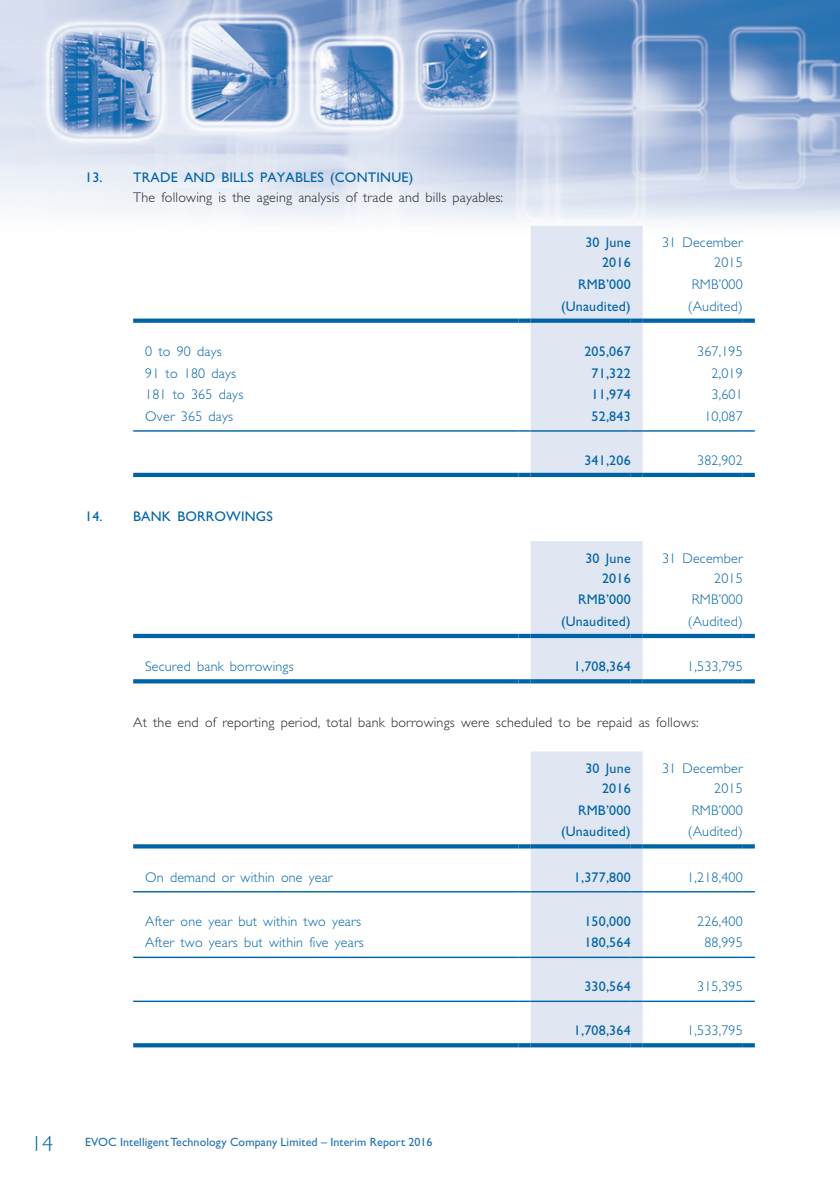
<style>
.page{position:relative;width:840px;height:1191px;background:#fff}
.page>*{position:absolute;margin:0;border:0;box-sizing:border-box;transform-origin:0 0}
.t1{font:300 22px "Gill Sans Std";color:#0163a7}
._02_Note_Text{font:300 14px/20px "Gill Sans Std";letter-spacing:.015em;color:#0163a7;text-align:right}
._02_Note_Text-2{font:14px/20px "Gill Sans Std";letter-spacing:.015em;color:#0163a7;text-align:right}
._29_Table_Stub__Note{font:300 14px "Gill Sans Std";letter-spacing:.015em;color:#0163a7}
._26___P2__Note{font:300 14px "Gill Sans Std";letter-spacing:.015em;color:#231f20}
._17_H1__Note{font:14px "Gill Sans Std";letter-spacing:.015em;color:#0163a7}
.t2{font:12px "Gill Sans Std";letter-spacing:.01em;color:#2071b1}
</style>
<div class="page">
<img style="left:0;top:0;width:839px;height:1048px">
<div style="left:133px;top:318px;width:385px;height:5px;background:#0163a7"></div>
<div style="left:642px;top:318px;width:100px;height:5px;background:#0163a7"></div>
<div style="left:742px;top:318px;width:12px;height:5px;background:#0163a7"></div>
<hr style="left:133px;top:473px;width:385px;height:4px;background:#0163a7">
<hr style="left:518px;top:473px;width:12px;height:4px;background:#0163a7">
<hr style="left:530px;top:473px;width:100px;height:4px;background:#0163a7">
<hr style="left:630px;top:473px;width:12px;height:4px;background:#0163a7">
<hr style="left:642px;top:473px;width:100px;height:4px;background:#0163a7">
<hr style="left:742px;top:473px;width:12px;height:4px;background:#0163a7">
<hr style="left:133px;top:430px;width:385px;height:1px;background:#0163a7">
<svg style="left:518px;top:226px;width:124px;height:249px;background:#dce5f0"></svg>
<hr style="left:642px;top:430px;width:100px;height:1px;background:#0163a7">
<svg style="left:742px;top:430px;width:12px;height:1px"></svg>
<div style="left:530px;top:541px;width:112px;height:138px;background:#e1e7f2"></div>
<hr style="left:133px;top:634px;width:385px;height:4px;background:#0163a7">
<hr style="left:518px;top:634px;width:12px;height:4px;background:#0163a7">
<hr style="left:530px;top:634px;width:100px;height:4px;background:#0163a7">
<hr style="left:630px;top:634px;width:12px;height:4px;background:#0163a7">
<hr style="left:642px;top:634px;width:100px;height:4px;background:#0163a7">
<hr style="left:742px;top:634px;width:12px;height:4px;background:#0163a7">
<svg style="left:133px;top:679px;width:385px;height:4px;background:#0e6bab"></svg>
<svg style="left:518px;top:679px;width:12px;height:4px"></svg>
<svg style="left:530px;top:679px;width:100px;height:4px"></svg>
<svg style="left:630px;top:679px;width:12px;height:4px"></svg>
<svg style="left:642px;top:679px;width:100px;height:4px"></svg>
<svg style="left:742px;top:679px;width:12px;height:4px"></svg>
<svg style="left:133px;top:844px;width:385px;height:4px;background:#116dac"></svg>
<svg style="left:642px;top:844px;width:100px;height:4px"></svg>
<svg style="left:742px;top:844px;width:12px;height:4px"></svg>
<svg style="left:133px;top:1043px;width:385px;height:4px;background:#0b69aa"></svg>
<hr style="left:518px;top:1043px;width:12px;height:4px;background:#0163a7">
<hr style="left:530px;top:1043px;width:100px;height:4px;background:#0163a7">
<hr style="left:630px;top:1043px;width:12px;height:4px;background:#0163a7">
<svg style="left:642px;top:1043px;width:100px;height:4px"></svg>
<svg style="left:742px;top:1043px;width:12px;height:4px"></svg>
<hr style="left:133px;top:891px;width:385px;height:1px;background:#0163a7">
<hr style="left:642px;top:891px;width:100px;height:1px;background:#0163a7">
<svg style="left:742px;top:891px;width:12px;height:1px"></svg>
<hr style="left:133px;top:956px;width:385px;height:2px;background:#0163a7">
<hr style="left:642px;top:956px;width:100px;height:2px;background:#0163a7">
<svg style="left:742px;top:956px;width:12px;height:2px"></svg>
<hr style="left:133px;top:1000px;width:385px;height:2px;background:#0163a7">
<svg style="left:518px;top:751px;width:124px;height:294px;background:#dce4f0"></svg>
<hr style="left:642px;top:1000px;width:100px;height:2px;background:#0163a7">
<svg style="left:742px;top:1000px;width:12px;height:2px"></svg>
<p class="_17_H1__Note" style="left:85px;top:169px;width:329px">13. TRADE AND BILLS PAYABLES (CONTINUE)</p>
<p class="_26___P2__Note" style="left:133px;top:189px;width:371px">The following is the ageing analysis of trade and bills payables:</p>
<p class="_02_Note_Text-2" style="left:585px;top:233px;width:47px">30 June<br>2016</p>
<p class="_02_Note_Text" style="left:661px;top:233px;width:82px">31 December<br>2015</p>
<p class="_02_Note_Text-2" style="left:578px;top:274px;width:54px">RMB’000</p>
<p class="_02_Note_Text" style="left:691px;top:274px;width:53px">RMB’000</p>
<p class="_02_Note_Text-2" style="left:560px;top:296px;width:71px">(Unaudited)</p>
<p class="_02_Note_Text" style="left:687px;top:296px;width:56px">(Audited)</p>
<p class="_29_Table_Stub__Note" style="left:145px;top:343px;width:78px">0 to 90 days</p>
<p class="_02_Note_Text-2" style="left:584px;top:341px;width:48px">205,067</p>
<p class="_02_Note_Text" style="left:696px;top:341px;width:47px">367,195</p>
<p class="_29_Table_Stub__Note" style="left:145px;top:365px;width:92px">91 to 180 days</p>
<p class="_02_Note_Text-2" style="left:591px;top:363px;width:41px">71,322</p>
<p class="_02_Note_Text" style="left:711px;top:363px;width:33px">2,019</p>
<p class="_29_Table_Stub__Note" style="left:145px;top:387px;width:99px">181 to 365 days</p>
<p class="_02_Note_Text-2" style="left:591px;top:385px;width:41px">11,974</p>
<p class="_02_Note_Text" style="left:711px;top:385px;width:33px">3,601</p>
<p class="_29_Table_Stub__Note" style="left:145px;top:408px;width:89px">Over 365 days</p>
<p class="_02_Note_Text-2" style="left:591px;top:406px;width:41px">52,843</p>
<p class="_02_Note_Text" style="left:704px;top:406px;width:40px">10,087</p>
<p class="_02_Note_Text-2" style="left:584px;top:450px;width:48px">341,206</p>
<p class="_02_Note_Text" style="left:696px;top:450px;width:47px">382,902</p>
<p class="_17_H1__Note" style="left:85px;top:508px;width:189px">14. BANK BORROWINGS</p>
<p class="_02_Note_Text-2" style="left:585px;top:548px;width:47px">30 June<br>2016</p>
<p class="_02_Note_Text" style="left:661px;top:548px;width:82px">31 December<br>2015</p>
<p class="_02_Note_Text-2" style="left:578px;top:589px;width:54px">RMB’000</p>
<p class="_02_Note_Text" style="left:691px;top:590px;width:53px">RMB’000</p>
<p class="_02_Note_Text-2" style="left:560px;top:611px;width:71px">(Unaudited)</p>
<p class="_02_Note_Text" style="left:687px;top:611px;width:56px">(Audited)</p>
<p class="_29_Table_Stub__Note" style="left:145px;top:659px;width:150px">Secured bank borrowings</p>
<p class="_02_Note_Text-2" style="left:573px;top:656px;width:58px">1,708,364</p>
<p class="_02_Note_Text" style="left:687px;top:657px;width:57px">1,533,795</p>
<p class="_26___P2__Note" style="left:133px;top:715px;width:566px">At the end of reporting period, total bank borrowings were scheduled to be repaid as follows:</p>
<p class="_02_Note_Text-2" style="left:585px;top:758px;width:47px">30 June<br>2016</p>
<p class="_02_Note_Text" style="left:661px;top:758px;width:82px">31 December<br>2015</p>
<p class="_02_Note_Text-2" style="left:578px;top:800px;width:54px">RMB’000</p>
<p class="_02_Note_Text" style="left:691px;top:800px;width:53px">RMB’000</p>
<p class="_02_Note_Text-2" style="left:560px;top:821px;width:71px">(Unaudited)</p>
<p class="_02_Note_Text" style="left:687px;top:822px;width:56px">(Audited)</p>
<p class="_29_Table_Stub__Note" style="left:145px;top:869px;width:189px">On demand or within one year</p>
<p class="_02_Note_Text-2" style="left:573px;top:867px;width:58px">1,377,800</p>
<p class="_02_Note_Text" style="left:687px;top:867px;width:57px">1,218,400</p>
<p class="_29_Table_Stub__Note" style="left:145px;top:913px;width:217px">After one year but within two years</p>
<p class="_02_Note_Text-2" style="left:584px;top:911px;width:48px">150,000</p>
<p class="_02_Note_Text" style="left:696px;top:911px;width:47px">226,400</p>
<p class="_29_Table_Stub__Note" style="left:145px;top:934px;width:220px">After two years but within five years</p>
<p class="_02_Note_Text-2" style="left:584px;top:932px;width:48px">180,564</p>
<p class="_02_Note_Text" style="left:704px;top:932px;width:40px">88,995</p>
<p class="_02_Note_Text-2" style="left:584px;top:976px;width:48px">330,564</p>
<p class="_02_Note_Text" style="left:696px;top:976px;width:47px">315,395</p>
<p class="_02_Note_Text-2" style="left:573px;top:1020px;width:58px">1,708,364</p>
<p class="_02_Note_Text" style="left:687px;top:1020px;width:57px">1,533,795</p>
<h1 class="t1" style="left:31px;top:1131px;width:23px">14</h1>
<p class="t2" style="left:85px;top:1135px;width:348px">EVOC Intelligent Technology Company Limited – Interim Report 2016</p>
</div>
